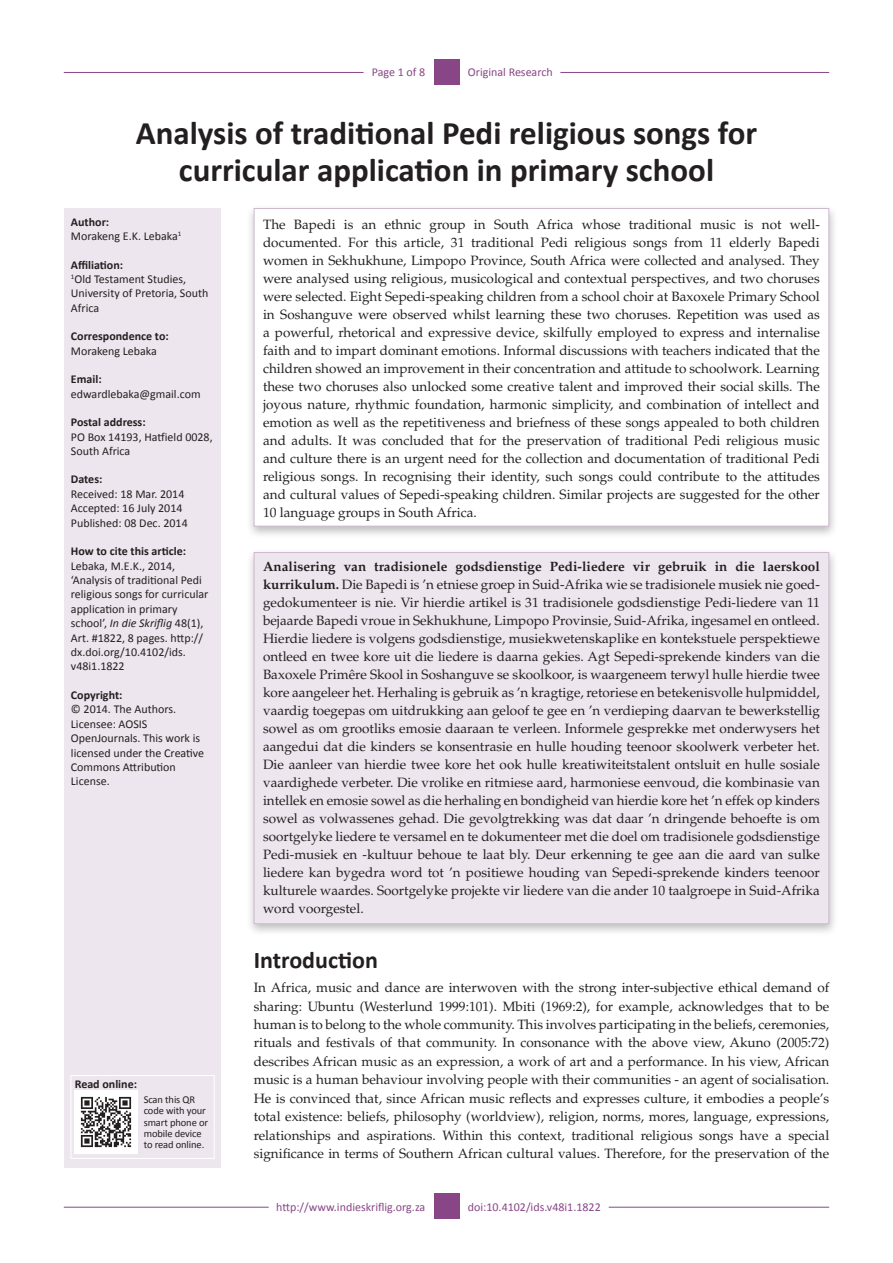
<style>
.page{position:relative;width:893px;height:1263px;background:#fff}
.page>*{position:absolute;margin:0;border:0;box-sizing:border-box;transform-origin:0 0}
.t1{font:700 33px/37.5px "Calibri";color:#231f20;text-align:center}
.t2{font:700 24px "Calibri";color:#231f20}
.t3{font:13.5px/18px "Palatino";color:#231f20;text-align:justify}
.t4{font:12px/14.4px "Calibri";color:#231f20}
.t5{font:700 12px "Calibri";color:#231f20}
.t6{font:12px "Calibri";color:#884686}
.t7{font:10.5px/11.4px "Calibri";letter-spacing:-.01em;color:#231f20}
.s1{font-weight:700}
.s2{font-style:italic}
</style>
<div class="page">
<hr style="left:64px;top:1207px;width:205px;height:1px;background:#884686">
<hr style="left:609px;top:1207px;width:220px;height:1px;background:#884686">
<div style="left:434px;top:1193px;width:25px;height:26px;background:#884686"></div>
<hr style="left:64px;top:72px;width:300px;height:1px;background:#884686">
<hr style="left:560px;top:72px;width:269px;height:1px;background:#884686">
<div style="left:434px;top:59px;width:25px;height:26px;background:#884686"></div>
<div style="left:65px;top:208px;width:156px;height:959px;background:#ede6ee"></div>
<div style="left:246px;top:204px;width:592px;height:335px;background:#231f20;opacity:.3"></div>
<div style="left:254px;top:208px;width:575px;height:318px;background:#fff"></div>
<div style="left:246px;top:548px;width:592px;height:389px;background:#231f20;opacity:.3"></div>
<div style="left:254px;top:552px;width:575px;height:372px;background:#ede6ee"></div>
<div style="left:71px;top:1075px;width:144px;height:84px;border:1px solid #fff"></div>
<img style="left:75px;top:1091px;width:63px;height:63px">
<p class="t6" style="left:372px;top:65px;width:55px">Page 1 of 8</p>
<p class="t6" style="left:468px;top:65px;width:86px">Original Research</p>
<h1 class="t1" style="left:136px;top:113px;width:623px">Analysis of traditional Pedi religious songs for curricular application in primary school</h1>
<p class="t3" style="left:263px;top:215px;width:558px">The Bapedi is an ethnic group in South Africa whose traditional music is not well&shy;documented. For this article, 31 traditional Pedi religious songs from 11 elderly Bapedi women in Sekhukhune, Limpopo Province, South Africa were collected and analysed. They were analysed using religious, musicological and contextual perspectives, and two choruses were selected. Eight Sepedi-speaking children from a school choir at Baxoxele Primary School in Soshanguve were observed whilst learning these two choruses. Repetition was used as a powerful, rhetorical and expressive device, skilfully employed to express and internalise faith and to impart dominant emotions. Informal discussions with teachers indicated that the children showed an improvement in their concentration and attitude to schoolwork. Learning these two choruses also unlocked some creative talent and improved their social skills. The joyous nature, rhythmic foundation, harmonic simplicity, and combination of intellect and emotion as well as the repetitiveness and briefness of these songs appealed to both children and adults. It was concluded that for the preservation of traditional Pedi religious music and culture there is an urgent need for the collection and documentation of traditional Pedi religious songs. In recognising their identity, such songs could contribute to the attitudes and cultural values of Sepedi-speaking children. Similar projects are suggested for the other 10 language groups in South Africa.</p>
<p class="t4" style="left:71px;top:214px;width:112px"><span class="s1">Author:<br></span>Morakeng E.K. Lebaka<sup>1</sup></p>
<p class="t4" style="left:71px;top:257px;width:139px"><span class="s1">Affiliation:<br></span><sup>1</sup>Old Testament Studies,<br>University of Pretoria, South<br>Africa</p>
<p class="t5" style="left:71px;top:329px;width:99px">Correspondence to:</p>
<p class="t4" style="left:71px;top:343px;width:88px">Morakeng Lebaka</p>
<p class="t5" style="left:71px;top:372px;width:32px">Email:</p>
<p class="t4" style="left:71px;top:386px;width:131px">edwardlebaka@gmail.com</p>
<p class="t5" style="left:71px;top:415px;width:76px">Postal address:</p>
<p class="t4" style="left:71px;top:429px;width:143px">PO Box 14193, Hatfield 0028,<br>South Africa</p>
<p class="t5" style="left:71px;top:472px;width:33px">Dates:</p>
<p class="t4" style="left:71px;top:486px;width:118px">Received: 18 Mar. 2014<br>Accepted: 16 July 2014<br>Published: 08 Dec. 2014</p>
<p class="t5" style="left:71px;top:544px;width:117px">How to cite this article:</p>
<p class="t4" style="left:71px;top:558px;width:139px">Lebaka, M.E.K., 2014, ‘Analysis of traditional Pedi religious songs for curricular application in primary school’, <span class="s2">In die Skriflig</span> 48(1),<br>Art. #1822, 8 pages. http:// dx.doi.org/10.4102/ids. v48i1.1822</p>
<p class="t5" style="left:71px;top:687px;width:53px">Copyright:</p>
<p class="t4" style="left:71px;top:701px;width:135px">© 2014. The Authors.<br>Licensee: AOSIS<br>OpenJournals. This work is licensed under the Creative<br>Commons Attribution<br>License.</p>
<p class="t3" style="left:263px;top:558px;width:558px"><span class="s1">Analisering van tradisionele godsdienstige Pedi-liedere vir gebruik in die laerskool kurrikulum.</span> Die Bapedi is ’n etniese groep in Suid-Afrika wie se tradisionele musiek nie goed&shy;gedokumenteer is nie. Vir hierdie artikel is 31 tradisionele godsdienstige Pedi-liedere van 11 bejaarde Bapedi vroue in Sekhukhune, Limpopo Provinsie, Suid-Afrika, ingesamel en ontleed.<br>Hierdie liedere is volgens godsdienstige, musiekwetenskaplike en kontekstuele perspektiewe ontleed en twee kore uit die liedere is daarna gekies. Agt Sepedi-sprekende kinders van die Baxoxele Primêre Skool in Soshanguve se skoolkoor, is waargeneem terwyl hulle hierdie twee kore aangeleer het. Herhaling is gebruik as ’n kragtige, retoriese en betekenisvolle hulpmiddel, vaardig toegepas om uitdrukking aan geloof te gee en ’n verdieping daarvan te bewerkstellig sowel as om grootliks emosie daaraan te verleen. Informele gesprekke met onderwysers het aangedui dat die kinders se konsentrasie en hulle houding teenoor skoolwerk verbeter het.<br>Die aanleer van hierdie twee kore het ook hulle kreatiwiteitstalent ontsluit en hulle sosiale vaardighede verbeter. Die vrolike en ritmiese aard, harmoniese eenvoud, die kombinasie van intellek en emosie sowel as die herhaling en bondigheid van hierdie kore het ’n effek op kinders sowel as volwassenes gehad. Die gevolgtrekking was dat daar ’n dringende behoefte is om soortgelyke liedere te versamel en te dokumenteer met die doel om tradisionele godsdienstige Pedi-musiek en -kultuur behoue te laat bly. Deur erkenning te gee aan die aard van sulke liedere kan bygedra word tot ’n positiewe houding van Sepedi-sprekende kinders teenoor kulturele waardes. Soortgelyke projekte vir liedere van die ander 10 taalgroepe in Suid-Afrika word voorgestel.</p>
<p class="t5" style="left:75px;top:1077px;width:64px">Read online:</p>
<p class="t7" style="left:144px;top:1093px;width:66px">Scan this QR code with your smart phone or mobile device to read online.</p>
<h2 class="t2" style="left:254px;top:945px;width:126px">Introduction</h2>
<p class="t3" style="left:254px;top:978px;width:577px;line-height:18.5px">In Africa, music and dance are interwoven with the strong inter-subjective ethical demand of sharing: Ubuntu (Westerlund 1999:101). Mbiti (1969:2), for example, acknowledges that to be human is to belong to the whole community. This involves participating in the beliefs, ceremonies, rituals and festivals of that community. In consonance with the above view, Akuno (2005:72) describes African music as an expression, a work of art and a performance. In his view, African music is a human behaviour involving people with their communities - an agent of socialisation.<br>He is convinced that, since African music reflects and expresses culture, it embodies a people’s total existence: beliefs, philosophy (worldview), religion, norms, mores, language, expressions, relationships and aspirations. Within this context, traditional religious songs have a special significance in terms of Southern African cultural values. Therefore, for the preservation of the</p>
<p class="t6" style="left:276px;top:1200px;width:151px">http://www.indieskriflig.org.za</p>
<p class="t6" style="left:468px;top:1200px;width:134px">doi:10.4102/ids.v48i1.1822</p>
</div>
